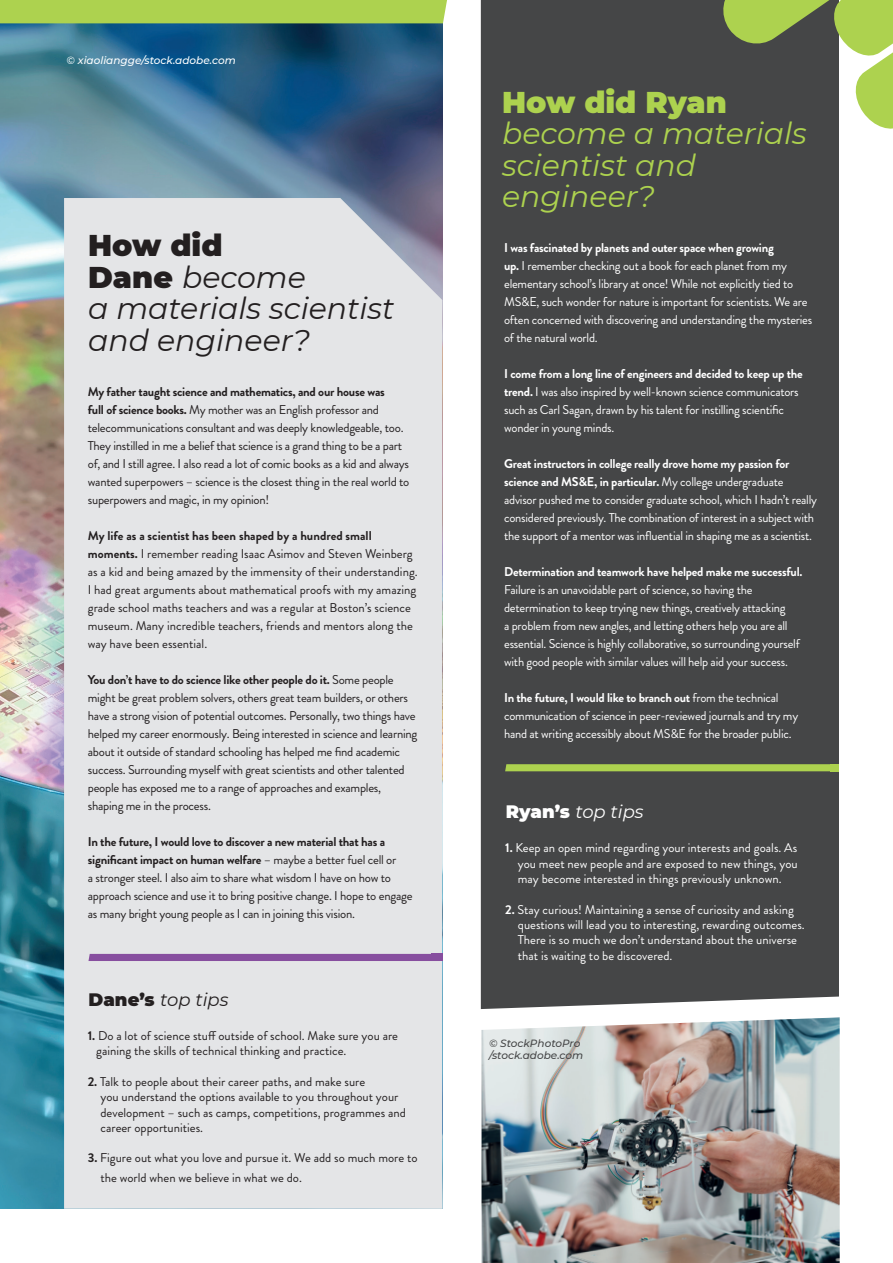
<style>
.page{position:relative;width:893px;height:1263px;background:#fff}
.page>*{position:absolute;margin:0;border:0;box-sizing:border-box;transform-origin:0 0}
.t1{font:italic 30px/31.5px "Montserrat";color:#add24f}
.t2{font:italic 30px/31.5px "Montserrat";color:#231f20}
.t3{font:900 30px "Montserrat";color:#231f20}
.t4{font:italic 18px "Montserrat";color:#fff}
.t5{font:italic 18px "Montserrat";color:#231f20}
.t6{font:12.75px/18px "Brandon Grotesque";letter-spacing:-.02em;color:#fff}
.t7{font:12.75px/18px "Brandon Grotesque";letter-spacing:-.02em;color:#231f20}
.t8{font:12.75px/18px "Brandon Grotesque";color:#231f20}
.t9{font:12.75px/15.3px "Brandon Grotesque";color:#fff}
.t10{font:italic 500 10.5px/12px "Montserrat";color:#454647}
.t11{font:italic 500 10.5px "Montserrat";color:#fff}
.s1{font-weight:900;font-style:normal}
.s2{font-weight:700}
</style>
<div class="page">
<img style="left:0;top:23px;width:442px;height:1186px">
<div style="left:0;top:0;width:447px;height:23px;background:#add24f"></div>
<div style="left:64px;top:198px;width:378px;height:1011px;background:#e4e5e7"></div>
<div style="left:481px;top:0;width:358px;height:1009px;background:#454647"></div>
<img style="left:481px;top:1017px;width:359px;height:246px">
<svg style="left:505px;top:764px;width:325px;height:7px;background:#a9cd4e"></svg>
<div style="left:88px;top:954px;width:343px;height:7px;background:#874e9f"></div>
<svg style="left:719px;top:0;width:174px;height:133px;background:#7b885d"></svg>
<div style="left:830px;top:764px;width:9px;height:7px;background:#add24f"></div>
<div style="left:431px;top:954px;width:11px;height:7px;background:#874e9f"></div>
<p class="t11" style="left:67px;top:53px;width:171px">© xiaoliangge/stock.adobe.com</p>
<p class="t3" style="left:88px;top:223px;width:136px">How did</p>
<p class="t2" style="left:88px;top:260px;width:308px"><span class="s1">Dane</span> become<br>a materials scientist and engineer?</p>
<p class="t7" style="left:88px;top:383px;width:323px"><span class="s2">My father taught science and mathematics, and our house was<br>full of science books.</span> My mother was an English professor and telecommunications consultant and was deeply knowledgeable, too.<br>They instilled in me a belief that science is a grand thing to be a part of, and I still agree. I also read a lot of comic books as a kid and always wanted superpowers – science is the closest thing in the real world to superpowers and magic, in my opinion!</p>
<p class="t8" style="left:88px;top:527px;width:331px"><span class="s2">My life as a scientist has been shaped by a hundred small moments.</span> I remember reading Isaac Asimov and Steven Weinberg as a kid and being amazed by the immensity of their understanding.<br>I had great arguments about mathematical proofs with my amazing grade school maths teachers and was a regular at Boston’s science museum. Many incredible teachers, friends and mentors along the way have been essential.</p>
<p class="t7" style="left:88px;top:671px;width:331px"><span class="s2">You don’t have to do science like other people do it.</span> Some people might be great problem solvers, others great team builders, or others have a strong vision of potential outcomes. Personally, two things have helped my career enormously. Being interested in science and learning about it outside of standard schooling has helped me find academic success. Surrounding myself with great scientists and other talented people has exposed me to a range of approaches and examples, shaping me in the process.</p>
<p class="t7" style="left:88px;top:833px;width:326px"><span class="s2">In the future, I would love to discover a new material that has a significant impact on human welfare</span> – maybe a better fuel cell or<br>a stronger steel. I also aim to share what wisdom I have on how to approach science and use it to bring positive change. I hope to engage as many bright young people as I can in joining this vision.</p>
<p class="t5" style="left:88px;top:987px;width:142px"><span class="s1">Dane’s</span> top tips</p>
<p class="t8" style="left:88px;top:1027px;width:312px"><span class="s2">1.</span> Do a lot of science stuff outside of school. Make sure you are</p>
<p class="t8" style="left:96px;top:1042px;width:252px">gaining the skills of technical thinking and practice.</p>
<p class="t8" style="left:88px;top:1073px;width:279px"><span class="s2">2.</span> Talk to people about their career paths, and make sure</p>
<p class="t8" style="left:100px;top:1089px;width:307px;line-height:15.3px">you understand the options available to you throughout your development – such as camps, competitions, programmes and career opportunities.</p>
<p class="t8" style="left:88px;top:1149px;width:331px"><span class="s2">3.</span> Figure out what you love and pursue it. We add so much more to</p>
<p class="t8" style="left:100px;top:1169px;width:203px">the world when we believe in what we do.</p>
<p class="t1" style="left:502px;top:85px;width:306px"><span class="s1">How did Ryan </span>become a materials scientist and engineer?</p>
<p class="t6" style="left:504px;top:239px;width:310px"><span class="s2">I was fascinated by planets and outer space when growing<br>up.</span> I remember checking out a book for each planet from my elementary school’s library at once! While not explicitly tied to MS&amp;E, such wonder for nature is important for scientists. We are often concerned with discovering and understanding the mysteries of the natural world.</p>
<p class="t6" style="left:504px;top:365px;width:300px"><span class="s2">I come from a long line of engineers and decided to keep up the trend.</span> I was also inspired by well-known science communicators such as Carl Sagan, drawn by his talent for instilling scientific wonder in young minds.</p>
<p class="t6" style="left:504px;top:455px;width:314px"><span class="s2">Great instructors in college really drove home my passion for science and MS&amp;E, in particular.</span> My college undergraduate advisor pushed me to consider graduate school, which I hadn’t really considered previously. The combination of interest in a subject with the support of a mentor was influential in shaping me as a scientist.</p>
<p class="t6" style="left:504px;top:563px;width:300px"><span class="s2">Determination and teamwork have helped make me successful.<br></span>Failure is an unavoidable part of science, so having the determination to keep trying new things, creatively attacking<br>a problem from new angles, and letting others help you are all essential. Science is highly collaborative, so surrounding yourself with good people with similar values will help aid your success.</p>
<p class="t6" style="left:504px;top:689px;width:296px"><span class="s2">In the future, I would like to branch out</span> from the technical communication of science in peer-reviewed journals and try my hand at writing accessibly about MS&amp;E for the broader public.</p>
<p class="t4" style="left:506px;top:799px;width:139px"><span class="s1">Ryan’s</span> top tips</p>
<p class="t9" style="left:505px;top:840px;width:294px"><span class="s2">1.</span> Keep an open mind regarding your interests and goals. As</p>
<p class="t9" style="left:518px;top:856px;width:281px">you meet new people and are exposed to new things, you may become interested in things previously unknown.</p>
<p class="t9" style="left:505px;top:902px;width:290px"><span class="s2">2.</span> Stay curious! Maintaining a sense of curiosity and asking</p>
<p class="t9" style="left:518px;top:917px;width:288px">questions will lead you to interesting, rewarding outcomes.<br>There is so much we don’t understand about the universe that is waiting to be discovered.</p>
<p class="t10" style="left:489px;top:1036px;width:96px">© StockPhotoPro /stock.adobe.com</p>
</div>
